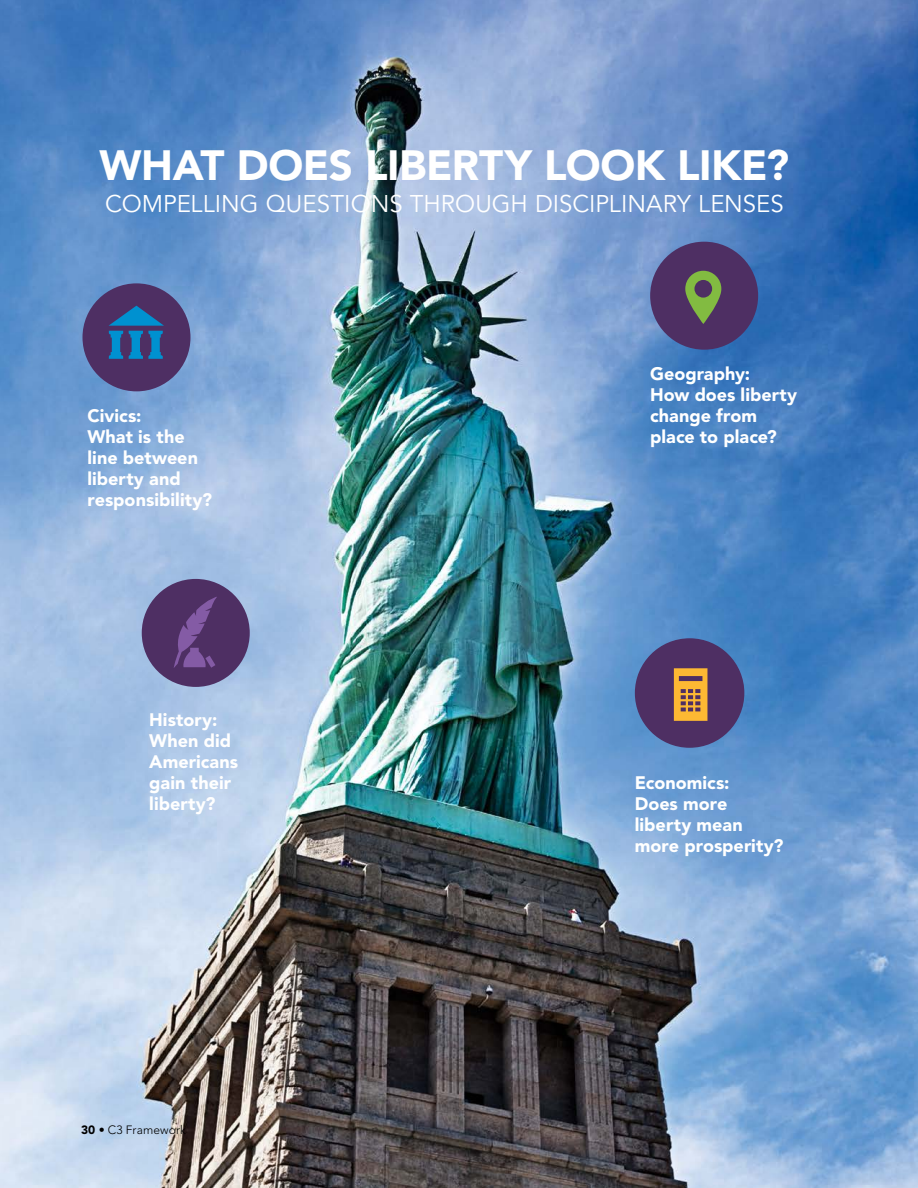
<style>
.page{position:relative;width:918px;height:1188px;background:#fff}
.page>*{position:absolute;margin:0;border:0;box-sizing:border-box;transform-origin:0 0}
.t1{font:900 42px "Avenir LT Std";letter-spacing:-.01em;color:#fff}
.t2{font:24px "Avenir LT Std";color:#fff}
.t3{font:900 18px/21px "Avenir LT Std";color:#fff}
.t4{font:300 12px "Avenir LT Std";letter-spacing:.01em;color:#000}
.s1{font-weight:900}
</style>
<div class="page">
<img style="left:0;top:0;width:918px;height:1188px">
<div style="left:82px;top:283px;width:108px;height:108px;background:#4e2f63;border-radius:50%"></div>
<svg style="left:109px;top:306px;width:55px;height:53px"></svg>
<div style="left:142px;top:579px;width:108px;height:108px;background:#4e2f63;border-radius:50%"></div>
<svg style="left:174px;top:597px;width:43px;height:71px"></svg>
<div style="left:650px;top:242px;width:108px;height:108px;background:#4e2f63;border-radius:50%"></div>
<svg style="left:685px;top:271px;width:36px;height:53px"></svg>
<div style="left:636px;top:639px;width:108px;height:108px;background:#4e2f63;border-radius:50%"></div>
<div style="left:635px;top:638px;width:109px;height:110px;border:2px solid #4e2f63;border-radius:50%"></div>
<svg style="left:674px;top:668px;width:33px;height:53px"></svg>
<h1 class="t1" style="left:100px;top:140px;width:691px">WHAT DOES LIBERTY LOOK LIKE?</h1>
<h2 class="t2" style="left:105px;top:189px;width:680px">COMPELLING QUESTIONS THROUGH DISCIPLINARY LENSES</h2>
<p class="t3" style="left:87px;top:405px;width:126px">Civics:<br>What is the line between liberty and responsibility?</p>
<p class="t3" style="left:149px;top:709px;width:90px">History:<br>When did<br>Americans gain their liberty?</p>
<p class="t4" style="left:81px;top:1123px;width:107px"><span class="s1">30</span> • C3 Framework</p>
<p class="t3" style="left:650px;top:363px;width:148px">Geography:<br>How does liberty change from place to place?</p>
<p class="t3" style="left:635px;top:772px;width:150px">Economics:<br>Does more liberty mean more prosperity?</p>
</div>
